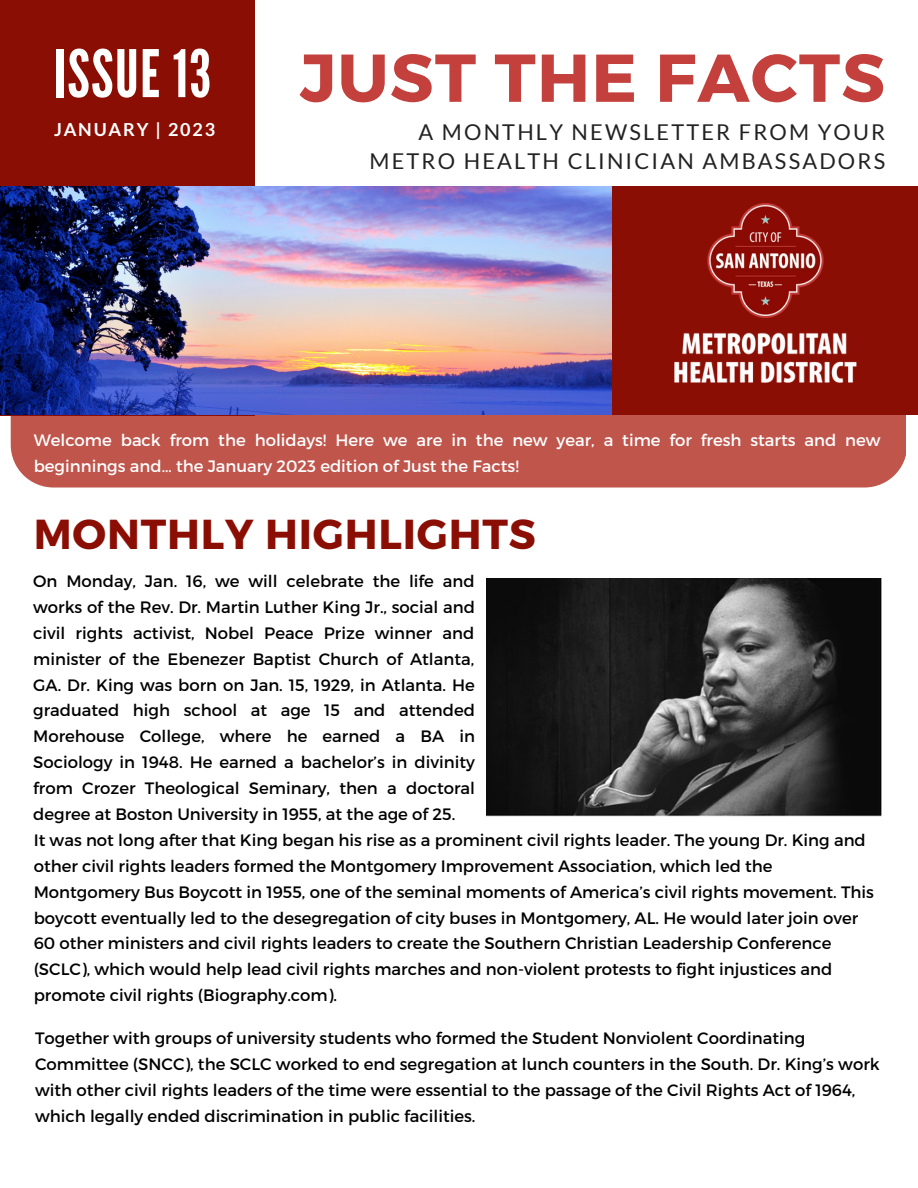
<style>
.page{position:relative;width:918px;height:1188px;background:#fff}
.page>*{position:absolute;margin:0;border:0;box-sizing:border-box;transform-origin:0 0}
.t1{font:700 67.5px "Montserrat";letter-spacing:.02em;color:#c3403d}
.t2{font:65.4px "League Gothic";letter-spacing:.02em;color:#fff}
.t3{font:700 41.85px "Montserrat";letter-spacing:.02em;color:#8b0e04}
.t4{font:21.75px/29.7px "Lato";letter-spacing:.1em;color:#222;text-align:right}
.t5{font:700 18px "Lato";letter-spacing:.1em;color:#fff}
.t6{font:16.5px/25.8px "Montserrat";color:#000}
.t7{font:16.5px/25.8px "Montserrat";color:#fff}
</style>
<div class="page">
<div style="left:11px;top:415px;width:895px;height:73px;background:#c0554c"></div>
<div style="left:0;top:0;width:254px;height:416px;background:#8b0e04"></div>
<img style="left:0;top:187px;width:612px;height:228px">
<div style="left:612px;top:187px;width:306px;height:228px;background:#8b0e04"></div>
<img style="left:707px;top:204px;width:117px;height:114px">
<img style="left:674px;top:332px;width:183px;height:51px">
<img style="left:487px;top:578px;width:394px;height:239px">
<h2 class="t2" style="left:54px;top:36px;width:159px">ISSUE 13</h2>
<p class="t5" style="left:54px;top:118px;width:163px">JANUARY | 2023</p>
<h1 class="t1" style="left:300px;top:34px;width:587px">JUST THE FACTS</h1>
<h3 class="t4" style="left:370px;top:116px;width:517px">A MONTHLY NEWSLETTER FROM YOUR<br>METRO HEALTH CLINICIAN AMBASSADORS</h3>
<p class="t7" style="left:34px;top:426px;width:848px">Welcome back from the holidays! Here we are in the new year, a time for fresh starts and new beginnings and… the January 2023 edition of Just the Facts!</p>
<h3 class="t3" style="left:34px;top:507px;width:504px">MONTHLY HIGHLIGHTS</h3>
<p class="t6" style="left:33px;top:567px;width:443px;text-align:justify">On Monday, Jan. 16, we will celebrate the life and works of the Rev. Dr. Martin Luther King Jr., social and civil rights activist, Nobel Peace Prize winner and minister of the Ebenezer Baptist Church of Atlanta, GA. Dr. King was born on Jan. 15, 1929, in Atlanta. He graduated high school at age 15 and attended Morehouse College, where he earned a BA in Sociology in 1948. He earned a bachelor’s in divinity from Crozer Theological Seminary, then a doctoral degree at Boston University in 1955, at the age of 25.</p>
<p class="t6" style="left:34px;top:826px;width:842px">It was not long after that King began his rise as a prominent civil rights leader. The young Dr. King and other civil rights leaders formed the Montgomery Improvement Association, which led the Montgomery Bus Boycott in 1955, one of the seminal moments of America’s civil rights movement. This boycott eventually led to the desegregation of city buses in Montgomery, AL. He would later join over 60 other ministers and civil rights leaders to create the Southern Christian Leadership Conference (SCLC), which would help lead civil rights marches and non-violent protests to fight injustices and promote civil rights (Biography.com).</p>
<p class="t6" style="left:35px;top:1025px;width:846px">Together with groups of university students who formed the Student Nonviolent Coordinating Committee (SNCC), the SCLC worked to end segregation at lunch counters in the South. Dr. King’s work with other civil rights leaders of the time were essential to the passage of the Civil Rights Act of 1964, which legally ended discrimination in public facilities.</p>
</div>
